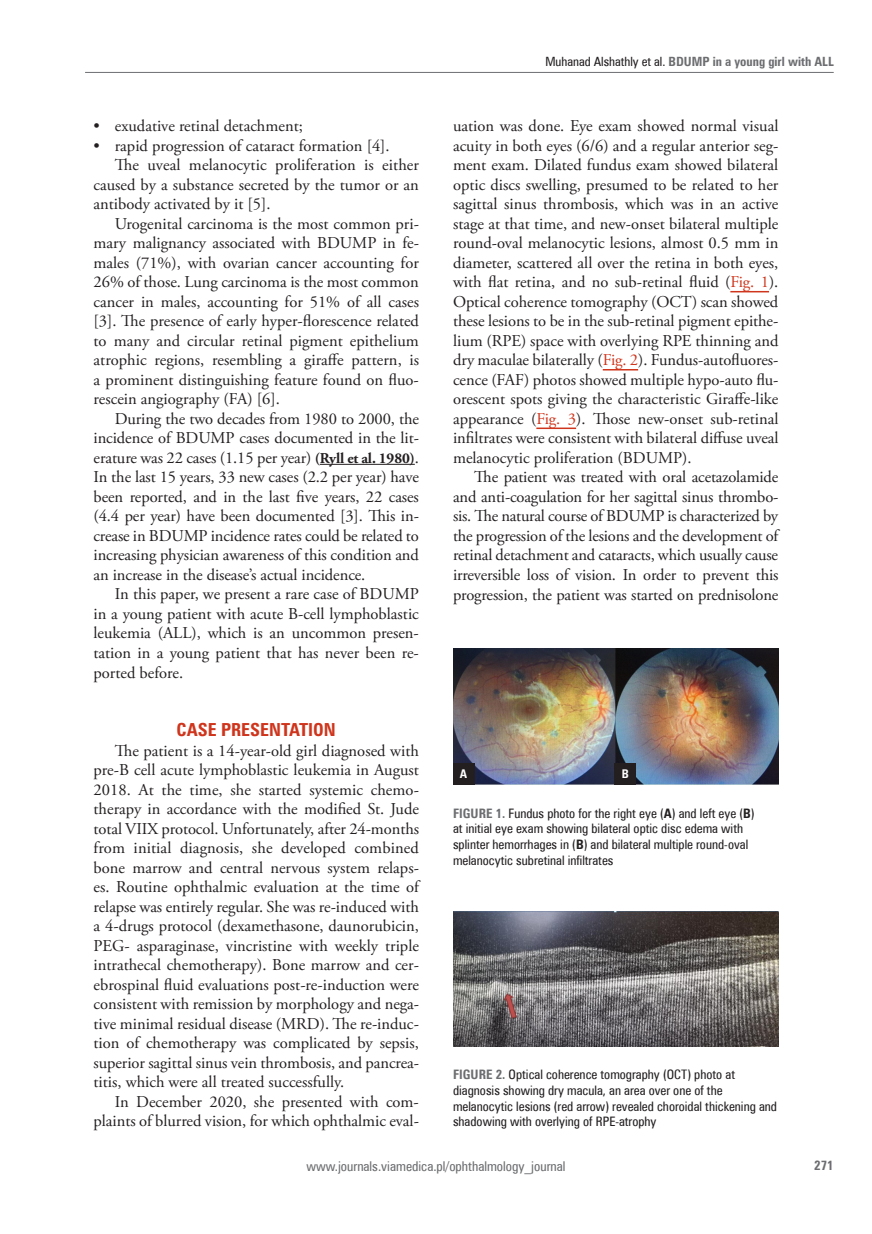
<style>
.page{position:relative;width:872px;height:1234px;background:#fff}
.page>*{position:absolute;margin:0;border:0;box-sizing:border-box;transform-origin:0 0}
.t1{font:700 18px "Zurich Cn EU";color:#cf351c}
.t2{font:16.5px/19.5px "Adobe Garamond Pro";color:#231f20;text-align:justify}
.t3{font:13.5px "Zurich Cn EU";color:#6c6d70}
.t4{font:700 13.2px "Zurich Cn EU";color:#6c6d70}
.t5{font:13.05px/15.6px "Zurich Cn EU";color:#231f20}
.t6{font:700 12.75px "Zurich Cn EU";color:#6c6d70}
.t7{font:700 12px "Zurich Cn EU";color:#fff}
.s1{font-weight:700;font-size:15px}
.s2{font-weight:400;color:#231f20}
.s3{color:#cf351c}
.s4{font-weight:700;color:#6c6d70}
.s5{font-weight:700}
</style>
<div class="page">
<hr style="left:85px;top:72px;width:748px;height:1px;background:#6c6d70">
<hr style="left:320px;top:464px;width:95px;height:1px;background:#231f20">
<hr style="left:730px;top:291px;width:39px;height:1px;background:#cf351c">
<hr style="left:603px;top:369px;width:35px;height:1px;background:#cf351c">
<hr style="left:536px;top:427px;width:40px;height:2px;background:#cf351c">
<img style="left:453px;top:648px;width:325px;height:136px">
<div style="left:453px;top:763px;width:21px;height:21px;background:#231f20"></div>
<div style="left:614px;top:763px;width:22px;height:21px;background:#231f20"></div>
<img style="left:453px;top:911px;width:325px;height:134px">
<p class="t2" style="left:94px;top:117px;width:211px">• exudative retinal detachment;</p>
<p class="t2" style="left:94px;top:136px;width:298px">• rapid progression of cataract formation [4].</p>
<p class="t2" style="left:115px;top:156px;width:306px">The uveal melanocytic proliferation is either</p>
<p class="t2" style="left:94px;top:175px;width:327px">caused by a substance secreted by the tumor or an</p>
<p class="t2" style="left:94px;top:195px;width:178px">antibody activated by it [5].</p>
<p class="t2" style="left:115px;top:214px;width:306px">Urogenital carcinoma is the most common pri-</p>
<p class="t2" style="left:94px;top:234px;width:327px">mary malignancy associated with BDUMP in fe-</p>
<p class="t2" style="left:94px;top:253px;width:327px">males (71%), with ovarian cancer accounting for</p>
<p class="t2" style="left:94px;top:273px;width:327px">26% of those. Lung carcinoma is the most common</p>
<p class="t2" style="left:94px;top:292px;width:327px">cancer in males, accounting for 51% of all cases</p>
<p class="t2" style="left:94px;top:312px;width:327px">[3]. The presence of early hyper-florescence related</p>
<p class="t2" style="left:94px;top:331px;width:327px">to many and circular retinal pigment epithelium</p>
<p class="t2" style="left:94px;top:351px;width:327px">atrophic regions, resembling a giraffe pattern, is</p>
<p class="t2" style="left:94px;top:370px;width:327px">a prominent distinguishing feature found on fluo-</p>
<p class="t2" style="left:94px;top:390px;width:188px">rescein angiography (FA) [6].</p>
<p class="t2" style="left:115px;top:409px;width:306px">During the two decades from 1980 to 2000, the</p>
<p class="t2" style="left:94px;top:429px;width:327px">incidence of BDUMP cases documented in the lit-</p>
<p class="t2" style="left:94px;top:448px;width:327px">erature was 22 cases (1.15 per year) <span class="s1">(Ryll et al. 1980)</span>.</p>
<p class="t2" style="left:94px;top:468px;width:327px">In the last 15 years, 33 new cases (2.2 per year) have</p>
<p class="t2" style="left:94px;top:487px;width:327px">been reported, and in the last five years, 22 cases</p>
<p class="t2" style="left:94px;top:507px;width:327px">(4.4 per year) have been documented [3]. This in-</p>
<p class="t2" style="left:94px;top:526px;width:327px">crease in BDUMP incidence rates could be related to</p>
<p class="t2" style="left:94px;top:546px;width:327px">increasing physician awareness of this condition and</p>
<p class="t2" style="left:94px;top:565px;width:273px">an increase in the disease’s actual incidence.</p>
<p class="t2" style="left:115px;top:585px;width:305px">In this paper, we present a rare case of BDUMP</p>
<p class="t2" style="left:94px;top:604px;width:327px">in a young patient with acute B-cell lymphoblastic</p>
<p class="t2" style="left:93px;top:624px;width:327px">leukemia (ALL), which is an uncommon presen-</p>
<p class="t2" style="left:93px;top:643px;width:327px">tation in a young patient that has never been re-</p>
<p class="t2" style="left:93px;top:663px;width:91px">ported before.</p>
<p class="t1" style="left:177px;top:718px;width:161px">CASE PRESENTATION</p>
<p class="t2" style="left:94px;top:741px;width:327px;text-indent:21px">The patient is a 14-year-old girl diagnosed with pre-B cell acute lymphoblastic leukemia in August 2018. At the time, she started systemic chemo&shy;therapy in accordance with the modified St. Jude total VIIX protocol. Unfortunately, after 24-months from initial diagnosis, she developed combined bone marrow and central nervous system relaps&shy;es. Routine ophthalmic evaluation at the time of relapse was entirely regular. She was re-induced with a 4-drugs protocol (dexamethasone, daunorubicin, PEG- asparaginase, vincristine with weekly triple intrathecal chemotherapy). Bone marrow and cer&shy;ebrospinal fluid evaluations post-re-induction were consistent with remission by morphology and nega&shy;tive minimal residual disease (MRD). The re-induc&shy;tion of chemotherapy was complicated by sepsis, superior sagittal sinus vein thrombosis, and pancrea&shy;titis, which were all treated successfully.</p>
<p class="t2" style="left:94px;top:1092px;width:327px;text-align:right">In December 2020, she presented with com&shy;plaints of blurred vision, for which ophthalmic eval-</p>
<p class="t6" style="left:545px;top:53px;width:283px"><span class="s2">Muhanad Alshathly et al.</span> BDU MP IN A YOUNG GIRL WITH ALL</p>
<p class="t2" style="left:453px;top:117px;width:327px">uation was done. Eye exam showed normal visual acuity in both eyes (6/6) and a regular anterior seg&shy;ment exam. Dilated fundus exam showed bilateral optic discs swelling, presumed to be related to her sagittal sinus thrombosis, which was in an active stage at that time, and new-onset bilateral multiple round-oval melanocytic lesions, almost 0.5 mm in diameter, scattered all over the retina in both eyes, with flat retina, and no sub-retinal fluid (<span class="s3">Fig. 1</span>).<br>Optical coherence tomography (OCT) scan showed these lesions to be in the sub-retinal pigment epithe&shy;lium (RPE) space with overlying RPE thinning and dry maculae bilaterally (<span class="s3">Fig. 2</span>). Fundus-autofluores&shy;cence (FAF) photos showed multiple hypo-auto flu&shy;orescent spots giving the characteristic Giraffe-like appearance (<span class="s3">Fig. 3</span>). Those new-onset sub-retinal infiltrates were consistent with bilateral diffuse uveal melanocytic proliferation (BDUMP).</p>
<p class="t2" style="left:453px;top:468px;width:327px;text-indent:21px">The patient was treated with oral acetazolamide and anti-coagulation for her sagittal sinus thrombo&shy;sis. The natural course of BDUMP is characterized by the progression of the lesions and the development of retinal detachment and cataracts, which usually cause irreversible loss of vision. In order to prevent this progression, the patient was started on prednisolone</p>
<p class="t7" style="left:460px;top:766px;width:9px">A</p>
<p class="t7" style="left:622px;top:766px;width:9px">B</p>
<p class="t5" style="left:453px;top:805px;width:303px"><span class="s4">FIGURE 1.</span> Fundus photo for the right eye (<span class="s5">A</span>) and left eye (<span class="s5">B</span>) at initial eye exam showing bilateral optic disc edema with splinter hemorrhages in (<span class="s5">B</span>) and bilateral multiple round-oval melanocytic subretinal infiltrates</p>
<p class="t5" style="left:453px;top:1066px;width:325px"><span class="s4">FIGURE 2.</span> Optical coherence tomography (OCT) photo at diagnosis showing dry macula, an area over one of the melanocytic lesions (red arrow) revealed choroidal thickening and shadowing with overlying of RPE-atrophy</p>
<p class="t3" style="left:306px;top:1157px;width:260px">www.journals.viamedica.pl/ophthalmology_journal</p>
<p class="t4" style="left:814px;top:1157px;width:21px">271</p>
</div>
